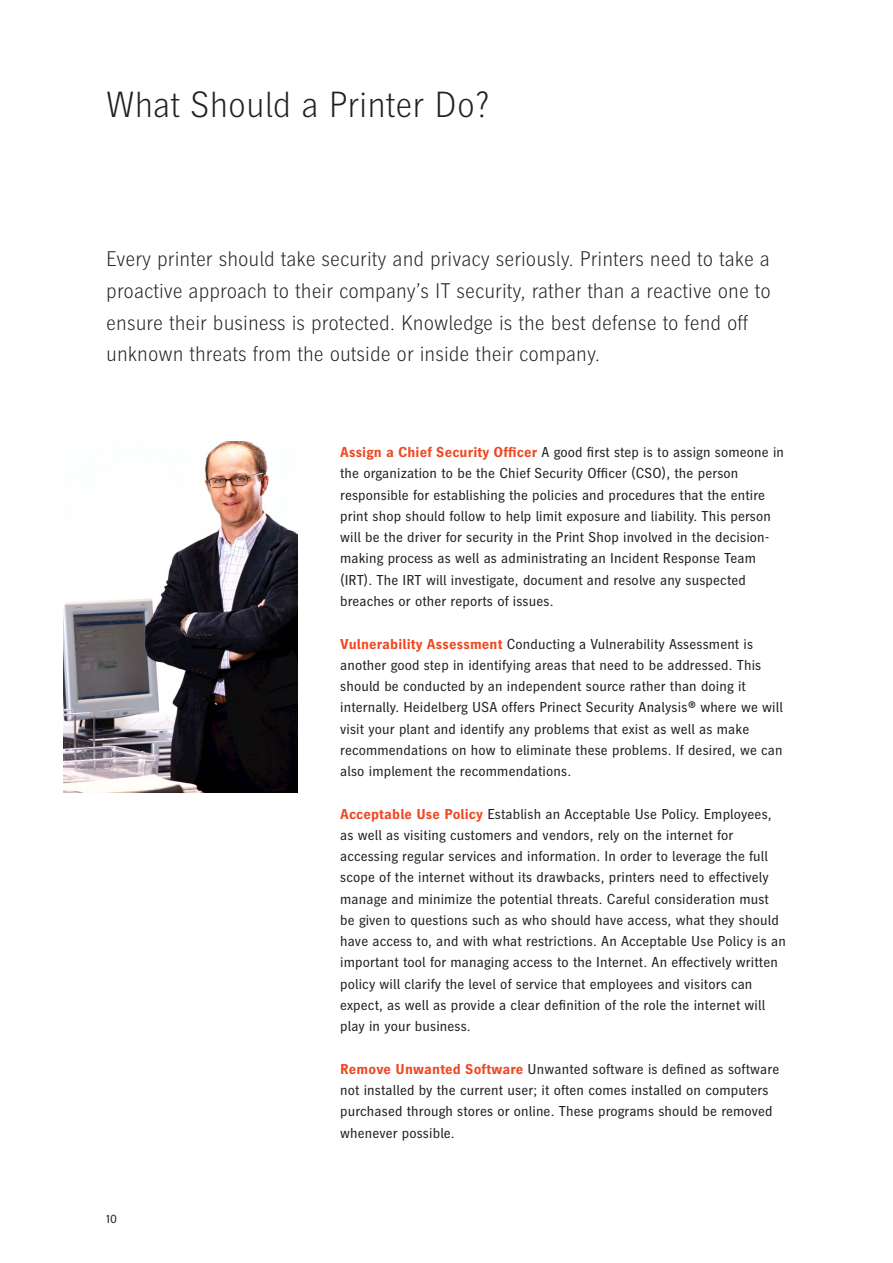
<style>
.page{position:relative;width:893px;height:1263px;background:#fff}
.page>*{position:absolute;margin:0;border:0;box-sizing:border-box;transform-origin:0 0}
.Headline_A4{font:300 36px "Heidelberg Gothic Ml";color:#231f20}
.Introtext_A6{font:300 21px/32px "Heidelberg Gothic Ml";color:#231f20}
.Printing_Code_A4{font:14.25px/21.3px "Heidelberg Gothic Ml";letter-spacing:.01em;color:#231f20}
.Pagina_left_A4{font:12px "Heidelberg Gothic Ml";color:#231f20}
.s1{font-weight:700;color:#f04822}
</style>
<div class="page">
<img style="left:64px;top:441px;width:234px;height:351px">
<p class="Headline_A4" style="left:106px;top:84px;width:385px">What Should a Printer Do?</p>
<p class="Introtext_A6" style="left:106px;top:242px;width:666px">Every printer should take security and privacy seriously. Printers need to take a proactive approach to their company’s IT security, rather than a reactive one to ensure their business is protected. Knowledge is the best defense to fend off unknown threats from the outside or inside their company.</p>
<p class="Pagina_left_A4" style="left:106px;top:1212px;width:12px">10</p>
<p class="Printing_Code_A4" style="left:340px;top:442px;width:445px"><span class="s1">Assign a Chief Security Officer</span> A good first step is to assign someone in the organization to be the Chief Security Officer (CSO), the person responsible for establishing the policies and procedures that the entire print shop should follow to help limit exposure and liability. This person will be the driver for security in the Print Shop involved in the decision&shy;making process as well as administrating an Incident Response Team (IRT). The IRT will investigate, document and resolve any suspected breaches or other reports of issues.</p>
<p class="Printing_Code_A4" style="left:340px;top:633px;width:444px"><span class="s1">Vulnerability Assessment</span> Conducting a Vulnerability Assessment is another good step in identifying areas that need to be addressed. This should be conducted by an independent source rather than doing it internally. Heidelberg USA offers Prinect Security Analysis® where we will visit your plant and identify any problems that exist as well as make recommendations on how to eliminate these problems. If desired, we can also implement the recommendations.</p>
<p class="Printing_Code_A4" style="left:340px;top:803px;width:447px"><span class="s1">Acceptable Use Policy</span> Establish an Acceptable Use Policy. Employees, as well as visiting customers and vendors, rely on the internet for accessing regular services and information. In order to leverage the full scope of the internet without its drawbacks, printers need to effectively manage and minimize the potential threats. Careful consideration must be given to questions such as who should have access, what they should have access to, and with what restrictions. An Acceptable Use Policy is an important tool for managing access to the Internet. An effectively written policy will clarify the level of service that employees and visitors can expect, as well as provide a clear definition of the role the internet will play in your business.</p>
<p class="Printing_Code_A4" style="left:340px;top:1058px;width:441px"><span class="s1">Remove Unwanted Software</span> Unwanted software is defined as software not installed by the current user; it often comes installed on computers purchased through stores or online. These programs should be removed whenever possible.</p>
</div>
